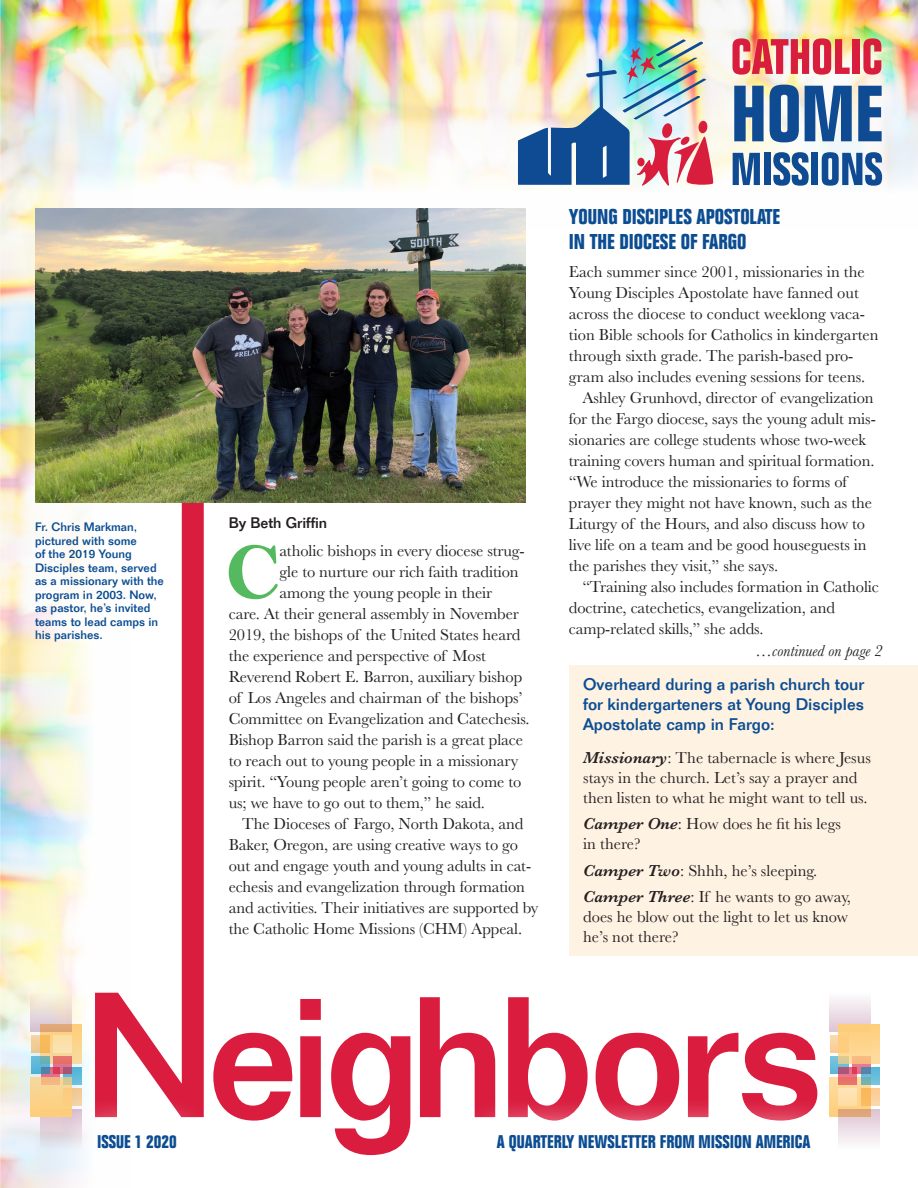
<style>
.page{position:relative;width:918px;height:1188px;background:#fff}
.page>*{position:absolute;margin:0;border:0;box-sizing:border-box;transform-origin:0 0}
.ParaFirst{font:81.45px "Bell MT Bold";color:#55b95f}
.Subhead{font:700 condensed 21px/25.2px "Folio Std";color:#0c4d92}
.Subhead-2{font:700 condensed 18px "Folio Std";color:#0c4d92}
.ParaFirst-2{font:16.5px/21px "Baskerville";letter-spacing:-.005em;color:#231f20}
.Para{font:16.5px/21px "Baskerville";letter-spacing:-.005em;color:#231f20}
.Sidebar{font:16.5px/19.8px "Baskerville";color:#231f20}
.t1{font:500 16.5px/19.8px "Folio Std";color:#0c4d92;text-align:justify}
.Para-2{font:italic 16.5px "Baskerville";color:#231f20}
.Byline{font:500 15px "Folio Std";color:#231f20}
.t2{font:500 12px/13.5px "Folio Std";color:#0c4d92}
.s1{font-weight:600;font-style:italic}
</style>
<div class="page">
<svg style="left:830px;top:1077px;width:41px;height:33px"></svg>
<svg style="left:830px;top:998px;width:41px;height:33px"></svg>
<svg style="left:830px;top:1056px;width:19px;height:18px"></svg>
<div style="left:852px;top:1056px;width:19px;height:18px;background:#e8788c"></div>
<div style="left:830px;top:1035px;width:19px;height:17px;background:#fbd2a1"></div>
<img style="left:0;top:230px;width:90px;height:958px">
<img style="left:0;top:0;width:468px;height:230px">
<svg style="left:95px;top:503px;width:722px;height:594px"></svg>
<svg style="left:41px;top:1025px;width:41px;height:39px"></svg>
<svg style="left:41px;top:1116px;width:19px;height:33px"></svg>
<svg style="left:63px;top:1067px;width:19px;height:18px"></svg>
<div style="left:41px;top:1067px;width:19px;height:18px;background:#dc7289"></div>
<div style="left:63px;top:1088px;width:19px;height:18px;background:#f0c996"></div>
<svg style="left:838px;top:1025px;width:42px;height:39px;background:#fbcf88"></svg>
<svg style="left:848px;top:1110px;width:32px;height:33px"></svg>
<svg style="left:861px;top:1067px;width:19px;height:18px"></svg>
<svg style="left:838px;top:1067px;width:19px;height:18px"></svg>
<svg style="left:861px;top:1088px;width:19px;height:18px"></svg>
<div style="left:838px;top:1088px;width:19px;height:18px;background:#fee2b0"></div>
<div style="left:60px;top:1097px;width:788px;height:91px;background:#fff;opacity:.75"></div>
<svg style="left:31px;top:1077px;width:41px;height:39px;background:#f8ce88"></svg>
<svg style="left:31px;top:992px;width:41px;height:39px;background:#ead7c9"></svg>
<svg style="left:31px;top:1056px;width:19px;height:18px"></svg>
<svg style="left:53px;top:1056px;width:19px;height:18px"></svg>
<svg style="left:31px;top:1035px;width:19px;height:17px"></svg>
<div style="left:53px;top:1035px;width:19px;height:17px;background:#fce0aa"></div>
<div style="left:468px;top:0;width:450px;height:235px;background:#fff;opacity:.75"></div>
<svg style="left:733px;top:38px;width:117px;height:37px;background:#e57074"></svg>
<div style="left:852px;top:39px;width:7px;height:35px;background:#d81d3d"></div>
<svg style="left:863px;top:38px;width:18px;height:37px"></svg>
<svg style="left:734px;top:86px;width:30px;height:55px;background:#3e6da0"></svg>
<svg style="left:770px;top:85px;width:29px;height:57px;background:#3d6da3"></svg>
<svg style="left:805px;top:86px;width:47px;height:55px;background:#4473a9"></svg>
<svg style="left:858px;top:86px;width:24px;height:55px"></svg>
<svg style="left:733px;top:153px;width:27px;height:32px"></svg>
<div style="left:764px;top:153px;width:6px;height:32px;background:#0f4b92"></div>
<svg style="left:773px;top:152px;width:36px;height:34px"></svg>
<div style="left:811px;top:153px;width:7px;height:32px;background:#0f4b92"></div>
<svg style="left:822px;top:152px;width:60px;height:34px"></svg>
<img style="left:518px;top:39px;width:196px;height:147px">
<div style="left:570px;top:665px;width:348px;height:290px;background:#fef2e2"></div>
<img style="left:35px;top:209px;width:491px;height:294px">
<p class="t2" style="left:35px;top:520px;width:130px">Fr. Chris Markman, pictured with some<br>of the 2019 Young<br>Disciples team, served as a missionary with the program in 2003. Now, as pastor, he’s invited teams to lead camps in his parishes.</p>
<p class="Byline" style="left:229px;top:514px;width:100px">By Beth Griffin</p>
<p class="ParaFirst" style="left:225px;top:524px;width:56px">C</p>
<p class="ParaFirst-2" style="left:280px;top:541px;width:247px">atholic bishops in every diocese strug-</p>
<p class="ParaFirst-2" style="left:280px;top:562px;width:241px">gle to nurture our rich faith tradition</p>
<p class="ParaFirst-2" style="left:280px;top:583px;width:214px">among the young people in their</p>
<p class="ParaFirst-2" style="left:229px;top:604px;width:292px">care. At their general assembly in November</p>
<p class="ParaFirst-2" style="left:229px;top:625px;width:293px">2019, the bishops of the United States heard</p>
<p class="ParaFirst-2" style="left:229px;top:646px;width:259px">the experience and perspective of Most</p>
<p class="ParaFirst-2" style="left:229px;top:667px;width:295px">Reverend Robert E. Barron, auxiliary bishop</p>
<p class="ParaFirst-2" style="left:229px;top:688px;width:296px">of Los Angeles and chairman of the bishops’</p>
<p class="ParaFirst-2" style="left:229px;top:709px;width:302px">Committee on Evangelization and Catechesis.</p>
<p class="ParaFirst-2" style="left:229px;top:730px;width:296px">Bishop Barron said the parish is a great place</p>
<p class="ParaFirst-2" style="left:229px;top:751px;width:291px">to reach out to young people in a missionary</p>
<p class="ParaFirst-2" style="left:229px;top:772px;width:294px">spirit. “Young people aren’t going to come to</p>
<p class="ParaFirst-2" style="left:229px;top:793px;width:258px">us; we have to go out to them,” he said.</p>
<p class="Para" style="left:229px;top:814px;width:311px;text-indent:14px">The Dioceses of Fargo, North Dakota, and Baker, Oregon, are using creative ways to go out and engage youth and young adults in cat&shy;echesis and evangelization through formation and activities. Their initiatives are supported by the Catholic Home Missions (CHM) Appeal.</p>
<p class="Subhead" style="left:569px;top:204px;width:213px">YOUNG DISCIPLES APOSTOLATE<br>IN THE DIOCESE OF FARGO</p>
<p class="ParaFirst-2" style="left:569px;top:261px;width:311px">Each summer since 2001, missionaries in the Young Disciples Apostolate have fanned out across the diocese to conduct weeklong vaca&shy;tion Bible schools for Catholics in kindergarten through sixth grade. The parish-based pro&shy;gram also includes evening sessions for teens.</p>
<p class="Para" style="left:569px;top:387px;width:308px;text-indent:14px">Ashley Grunhovd, director of evangelization for the Fargo diocese, says the young adult mis&shy;sionaries are college students whose two-week training covers human and spiritual formation. “We introduce the missionaries to forms of prayer they might not have known, such as the Liturgy of the Hours, and also discuss how to live life on a team and be good houseguests in the parishes they visit,” she says.</p>
<p class="Para" style="left:569px;top:576px;width:312px;text-indent:14px">“Training also includes formation in Catholic doctrine, catechetics, evangelization, and camp-related skills,” she adds.</p>
<p class="Para-2" style="left:756px;top:640px;width:129px">…continued on page 2</p>
<p class="t1" style="left:583px;top:675px;width:282px">Overheard during a parish church tour for kindergarteners at Young Disciples Apostolate camp in Fargo:</p>
<p class="Sidebar" style="left:583px;top:748px;width:289px"><span class="s1">Missionary</span>: The tabernacle is where Jesus stays in the church. Let’s say a prayer and then listen to what he might want to tell us.</p>
<p class="Sidebar" style="left:583px;top:814px;width:259px"><span class="s1">Camper One</span>: How does he fit his legs in there?</p>
<p class="Sidebar" style="left:583px;top:861px;width:235px"><span class="s1">Camper Two</span>: Shhh, he’s sleeping.</p>
<p class="Sidebar" style="left:583px;top:887px;width:269px"><span class="s1">Camper Three</span>: If he wants to go away, does he blow out the light to let us know he’s not there?</p>
<p class="Subhead-2" style="left:97px;top:1132px;width:81px">ISSUE 1 2020</p>
<p class="Subhead-2" style="left:497px;top:1132px;width:315px">A QUARTERLY NEWSLETTER FROM MISSION AMERICA</p>
</div>
